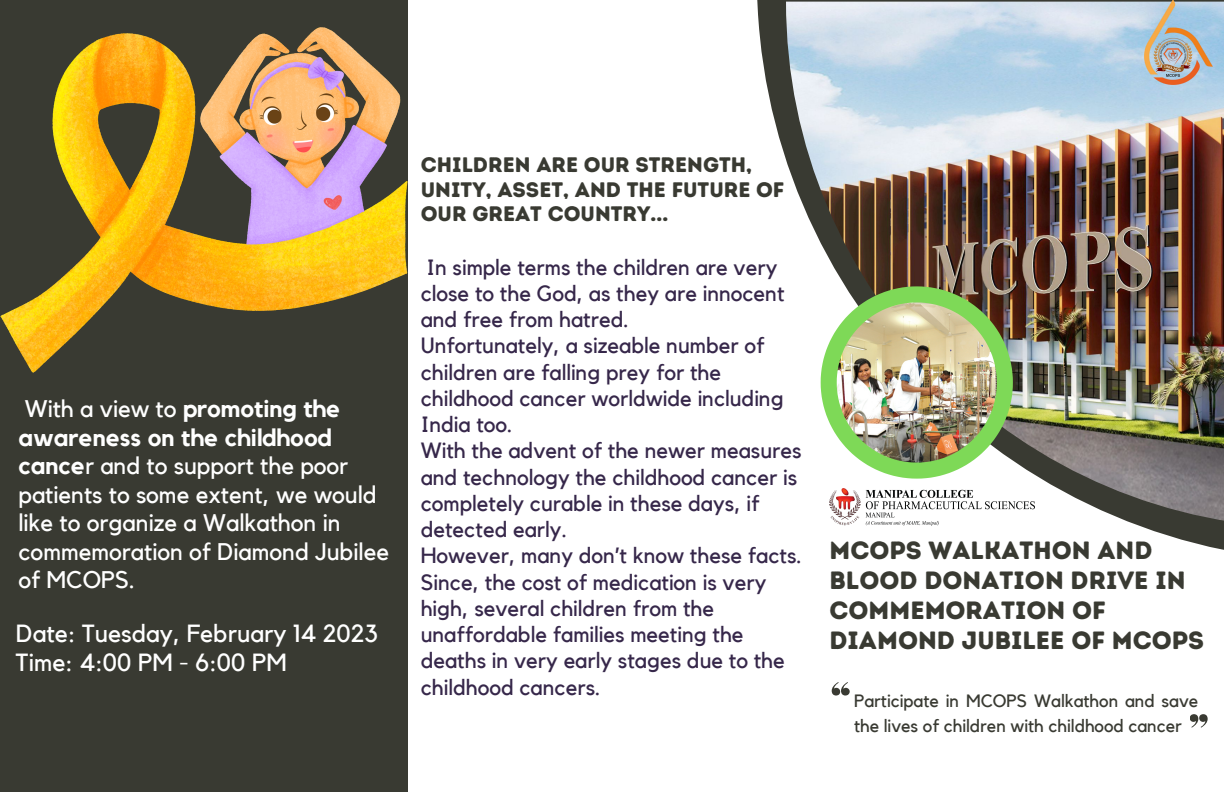
<style>
.page{position:relative;width:1224px;height:792px;background:#fff}
.page>*{position:absolute;margin:0;border:0;box-sizing:border-box;transform-origin:0 0}
.t1{font:25px/30px "Intro Rust Base";color:#393a32}
.t2{font:24.7px/29.1px "Kollektif";color:#fff}
.t3{font:24px/28.5px "Kollektif";color:#fff}
.t4{font:22px/26.2px "Kollektif";color:#36274a}
.t5{font:21px/24.8px "Intro Rust Base";color:#393a32}
.t6{font:17.8px/24.8px "Kollektif";color:#393a32}
.s1{font-weight:700}
</style>
<div class="page">
<div style="left:0;top:0;width:408px;height:792px;background:#393a32"></div>
<svg style="left:757px;top:0;width:467px;height:550px"></svg>
<img style="left:786px;top:2px;width:438px;height:526px">
<svg style="left:821px;top:286px;width:192px;height:193px"></svg>
<img style="left:837px;top:302px;width:160px;height:160px">
<svg style="left:832px;top:682px;width:18px;height:14px"></svg>
<svg style="left:1190px;top:714px;width:18px;height:14px"></svg>
<img style="left:0;top:27px;width:408px;height:345px">
<img style="left:829px;top:489px;width:206px;height:37px">
<img style="left:1145px;top:0;width:67px;height:85px">
<p class="t3" style="left:18px;top:396px;width:372px">With a view to <span class="s1">promoting the awareness on the childhood cance</span>r and to support the poor patients to some extent, we would like to organize a Walkathon in commemoration of Diamond Jubilee of MCOPS.</p>
<p class="t2" style="left:16px;top:620px;width:363px">Date: Tuesday, February 14 2023<br>Time: 4:00 PM - 6:00 PM</p>
<p class="t5" style="left:421px;top:152px;width:365px">CHILDREN ARE OUR STRENGTH,<br>UNITY, ASSET, AND THE FUTURE OF<br>OUR GREAT COUNTRY...</p>
<p class="t4" style="left:421px;top:255px;width:383px">In simple terms the children are very close to the God, as they are innocent and free from hatred.<br>Unfortunately, a sizeable number of children are falling prey for the childhood cancer worldwide including<br>India too.<br>With the advent of the newer measures and technology the childhood cancer is completely curable in these days, if detected early.<br>However, many don’t know these facts.<br>Since, the cost of medication is very high, several children from the unaffordable families meeting the deaths in very early stages due to the childhood cancers.</p>
<p class="t1" style="left:829px;top:535px;width:376px">MCOPS WALKATHON AND<br>BLOOD DONATION DRIVE IN<br>COMMEMORATION OF<br>DIAMOND JUBILEE OF MCOPS</p>
<p class="t6" style="left:854px;top:690px;width:346px">Participate in MCOPS Walkathon and save the lives of children with childhood cancer</p>
</div>
